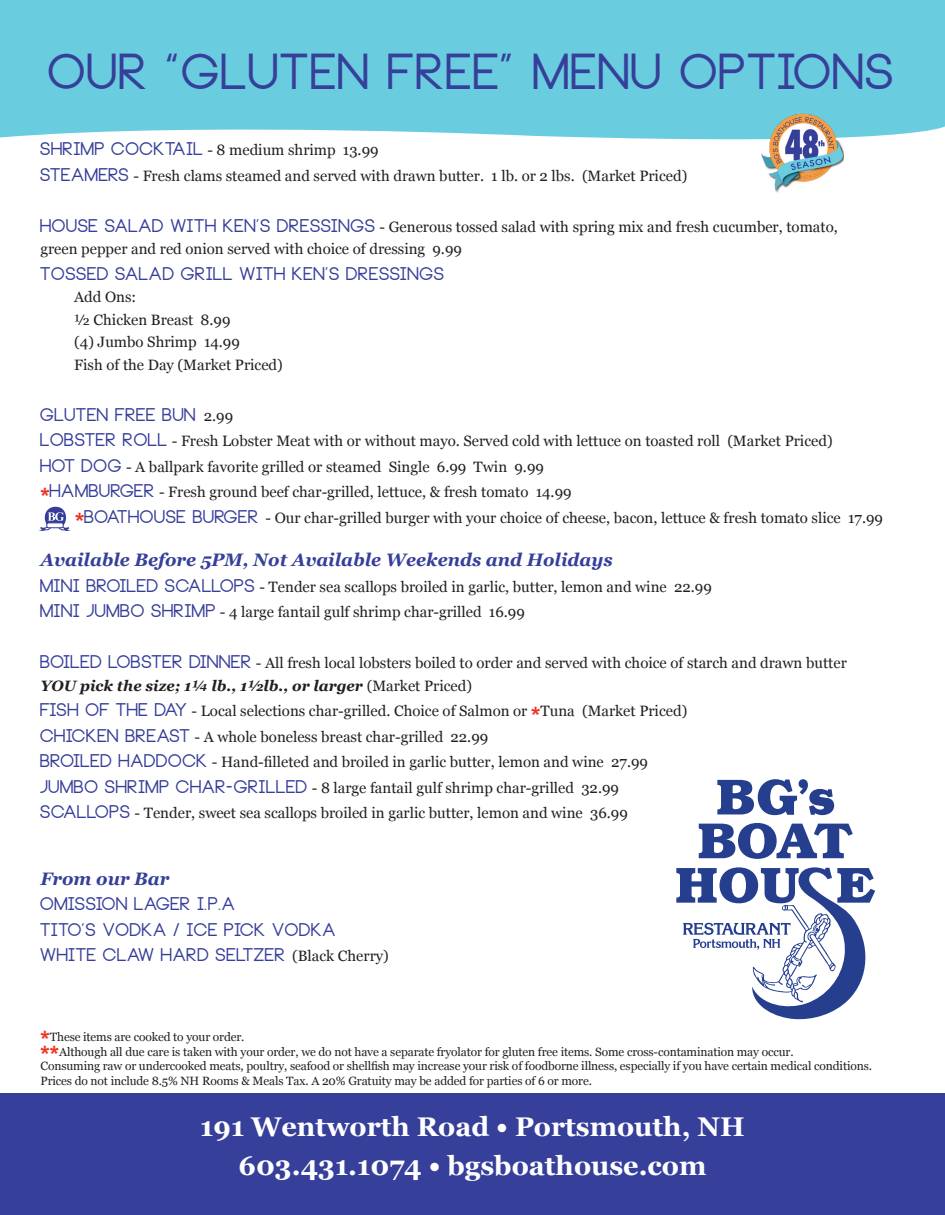
<style>
.page{position:relative;width:945px;height:1215px;background:#fff}
.page>*{position:absolute;margin:0;border:0;box-sizing:border-box;transform-origin:0 0}
.Headers{font:700 49.5px "Neou";color:#363f99}
.Headers-2{font:700 27px "Georgia";color:#fff}
.Item_Names{font:700 18px "Neou";color:#363f99}
.Headers-3{font:italic 700 18px "Georgia";color:#363f99}
.Headers-4{font:700 18px "Neou";color:#363f99}
.Item_Names-2{font:15px/22.5px "Georgia";color:#231f20}
.Headers-5{font:15px "Georgia";color:#231f20}
.Descriptions{font:15px "Georgia";color:#231f20}
.Descriptions-2{font:italic 700 15px "Georgia";color:#231f20}
.Descriptions-3{font:12px "Georgia";letter-spacing:-.01em;color:#231f20}
.s1{font-family:"Neou";font-weight:700;font-size:18px;color:#363f99}
.s2{font-family:"Georgia";font-weight:400;font-size:15px;color:#231f20}
.s3{font-family:"Arial";font-weight:700;font-size:24px;color:#ef3122}
.s4{font-weight:400;font-style:normal}
</style>
<div class="page">
<div style="left:0;top:0;width:945px;height:140px;background:#6accdf"></div>
<svg style="left:40px;top:507px;width:29px;height:24px"></svg>
<div style="left:0;top:1094px;width:945px;height:121px;background:#363f99"></div>
<svg style="left:699px;top:823px;width:154px;height:36px"></svg>
<svg style="left:717px;top:779px;width:117px;height:36px"></svg>
<svg style="left:676px;top:867px;width:199px;height:153px"></svg>
<img style="left:760px;top:112px;width:83px;height:80px">
<p class="Headers" style="left:49px;top:47px;width:849px">OUR “GLUTEN FREE” MENU OPTIONS</p>
<p class="Item_Names-2" style="left:40px;top:138px;width:340px"><span class="s1">SHRIMP COCKTAIL</span> - 8 medium shrimp 13.99</p>
<p class="Item_Names-2" style="left:40px;top:164px;width:648px"><span class="s1">STEAMERS</span> - Fresh clams steamed and served with drawn butter. 1 lb. or 2 lbs. (Market Priced)</p>
<p class="Item_Names-2" style="left:40px;top:215px;width:799px"><span class="s1">HOUSE SALAD WITH KEN’S DRESSINGS</span> - Generous tossed salad with spring mix and fresh cucumber, tomato, green pepper and red onion served with choice of dressing 9.99</p>
<p class="Item_Names" style="left:40px;top:264px;width:406px">TOSSED SALAD GRILL WITH KEN’S DRESSINGS</p>
<p class="Descriptions" style="left:74px;top:286px;width:64px">Add Ons:</p>
<p class="Descriptions" style="left:74px;top:309px;width:158px">½ Chicken Breast 8.99</p>
<p class="Descriptions" style="left:74px;top:331px;width:167px">(4) Jumbo Shrimp 14.99</p>
<p class="Descriptions" style="left:74px;top:354px;width:210px">Fish of the Day (Market Priced)</p>
<p class="Headers-4" style="left:40px;top:405px;width:194px">GLUTEN FREE BUN <span class="s2">2.99</span></p>
<p class="Headers-5" style="left:40px;top:430px;width:794px"><span class="s1">LOBSTER ROLL</span> - Fresh Lobster Meat with or without mayo. Served cold with lettuce on toasted roll (Market Priced)</p>
<p class="Headers-5" style="left:40px;top:456px;width:505px"><span class="s1">HOT DOG</span> - A ballpark favorite grilled or steamed Single 6.99 Twin 9.99</p>
<p class="Item_Names-2" style="left:40px;top:480px;width:533px"><span class="s3">*</span><span class="s1">HAMBURGER</span> - Fresh ground beef char-grilled, lettuce, &amp; fresh tomato 14.99</p>
<p class="Item_Names-2" style="left:75px;top:506px;width:810px"><span class="s3">*</span><span class="s1">BOATHOUSE BURGER</span> - Our char-grilled burger with your choice of cheese, bacon, lettuce &amp; fresh tomato slice 17.99</p>
<p class="Headers-3" style="left:40px;top:546px;width:574px">Available Before 5PM, Not Available Weekends and Holidays</p>
<p class="Item_Names-2" style="left:40px;top:574px;width:673px"><span class="s1">MINI BROILED SCALLOPS</span> - Tender sea scallops broiled in garlic, butter, lemon and wine 22.99</p>
<p class="Item_Names-2" style="left:40px;top:600px;width:486px"><span class="s1">MINI JUMBO SHRIMP</span> - 4 large fantail gulf shrimp char-grilled 16.99</p>
<p class="Item_Names-2" style="left:40px;top:651px;width:808px"><span class="s1">BOILED LOBSTER DINNER</span> - All fresh local lobsters boiled to order and served with choice of starch and drawn butter</p>
<p class="Descriptions-2" style="left:40px;top:674px;width:433px">YOU pick the size; 1¼ lb., 1½lb., or larger <span class="s4">(Market Priced)</span></p>
<p class="Item_Names-2" style="left:40px;top:699px;width:648px"><span class="s1">FISH OF THE DAY</span> - Local selections char-grilled. Choice of Salmon or <span class="s3">*</span>Tuna (Market Priced)</p>
<p class="Item_Names-2" style="left:40px;top:724px;width:449px"><span class="s1">CHICKEN BREAST</span> - A whole boneless breast char-grilled 22.99</p>
<p class="Item_Names-2" style="left:40px;top:750px;width:609px"><span class="s1">BROILED HADDOCK</span> - Hand-filleted and broiled in garlic butter, lemon and wine 27.99</p>
<p class="Item_Names-2" style="left:40px;top:775px;width:580px"><span class="s1">JUMBO SHRIMP CHAR-GRILLED</span> - 8 large fantail gulf shrimp char-grilled 32.99</p>
<p class="Item_Names-2" style="left:40px;top:801px;width:589px"><span class="s1">SCALLOPS</span> - Tender, sweet sea scallops broiled in garlic butter, lemon and wine 36.99</p>
<p class="Headers-3" style="left:40px;top:865px;width:130px">From our Bar</p>
<p class="Item_Names" style="left:40px;top:895px;width:197px">OMISSION LAGER I.P.A</p>
<p class="Item_Names" style="left:40px;top:920px;width:298px">TITO’S VODKA / ICE PICK VODKA</p>
<p class="Item_Names" style="left:40px;top:946px;width:350px">WHITE CLAW HARD SELTZER <span class="s2">(Black Cherry)</span></p>
<p class="Descriptions-3" style="left:40px;top:1028px;width:206px"><span class="s3">*</span>These items are cooked to your order.</p>
<p class="Descriptions-3" style="left:40px;top:1043px;width:755px"><span class="s3">**</span>Although all due care is taken with your order, we do not have a separate fryolator for gluten free items. Some cross-contamination may occur.</p>
<p class="Descriptions-3" style="left:40px;top:1057px;width:833px">Consuming raw or undercooked meats, poultry, seafood or shellfish may increase your risk of foodborne illness, especially if you have certain medical conditions.</p>
<p class="Descriptions-3" style="left:40px;top:1072px;width:553px">Prices do not include 8.5% NH Rooms &amp; Meals Tax. A 20% Gratuity may be added for parties of 6 or more.</p>
<p class="Headers-2" style="left:200px;top:1106px;width:546px">191 Wentworth Road • Portsmouth, NH</p>
<p class="Headers-2" style="left:239px;top:1145px;width:470px">603.431.1074 • bgsboathouse.com</p>
</div>
